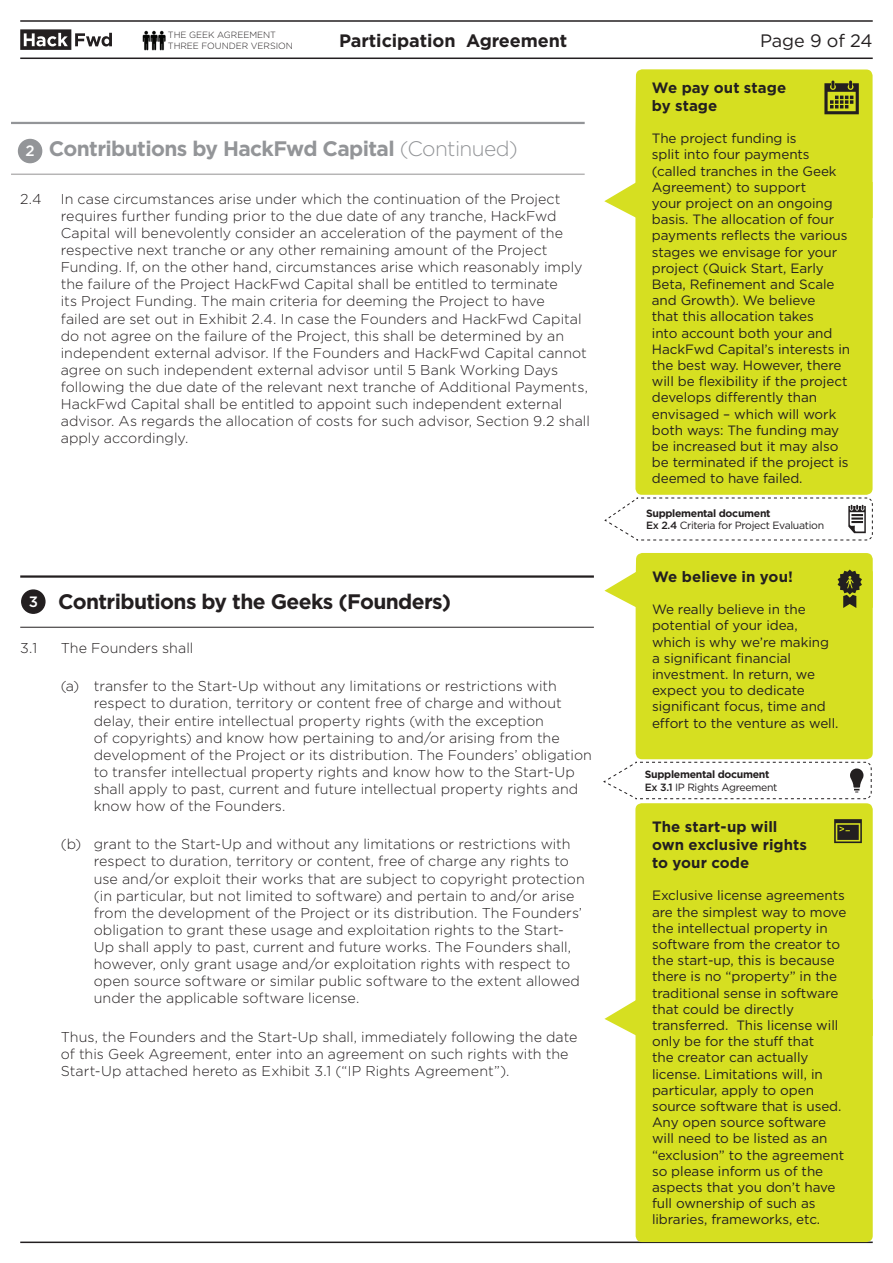
<style>
.page{position:relative;width:893px;height:1263px;background:#fff}
.page>*{position:absolute;margin:0;border:0;box-sizing:border-box;transform-origin:0 0}
.t1{font:700 21px "Gotham";letter-spacing:-.03em;color:#939598}
.t2{font:700 21px "Gotham";letter-spacing:-.03em;color:#231f20}
.t3{font:700 18px "Gotham";letter-spacing:-.005em;color:#231f20}
.t4{font:18px "Gotham";letter-spacing:-.005em;color:#231f20}
.t5{font:700 15px/18px "Gotham";letter-spacing:.005em;color:#231f20}
.t6{font:500 15px "Gotham";color:#fff}
.t7{font:300 14.25px/17.1px "Gotham";color:#231f20}
.t8{font:13.5px/16.2px "Gotham";letter-spacing:-.005em;color:#231f20}
.t9{font:10.5px/12.6px "Gotham";letter-spacing:-.03em;color:#231f20}
.t10{font:700 10.5px/12.6px "Gotham";letter-spacing:-.03em;color:#231f20}
.t11{font:300 9px/10.8px "Gotham";letter-spacing:-.005em;color:#231f20}
.s1{font-weight:500;font-size:15px;color:#fff}
.s2{font-weight:300}
.s3{font-weight:700}
.s4{font-weight:500}
.s5{font-weight:400}
</style>
<div class="page">
<hr style="left:20px;top:1241px;width:853px;height:2px;background:#231f20">
<svg style="left:20px;top:29px;width:92px;height:21px"></svg>
<hr style="left:20px;top:20px;width:853px;height:2px;background:#231f20">
<hr style="left:20px;top:58px;width:853px;height:1px;background:#231f20">
<img style="left:143px;top:31px;width:22px;height:20px">
<div style="left:22px;top:590px;width:23px;height:23px;background:#231f20;border-radius:50%"></div>
<div style="left:21px;top:589px;width:25px;height:25px;border:1px solid #231f20;border-radius:50%"></div>
<hr style="left:20px;top:627px;width:574px;height:1px;background:#231f20">
<hr style="left:20px;top:575px;width:574px;height:3px;background:#231f20">
<div style="left:19px;top:140px;width:23px;height:23px;background:#939598;border-radius:50%"></div>
<div style="left:18px;top:139px;width:24px;height:24px;border:1px solid #939598;border-radius:50%"></div>
<hr style="left:11px;top:174px;width:574px;height:1px;background:#231f20">
<hr style="left:11px;top:122px;width:574px;height:2px;background:#939598">
<svg style="left:604px;top:1000px;width:31px;height:35px"></svg>
<div style="left:636px;top:553px;width:237px;height:206px;background:#d6df21;border-radius:6px"></div>
<div style="left:635px;top:803px;width:238px;height:439px;background:#d6df21;border-radius:6px"></div>
<svg style="left:834px;top:819px;width:28px;height:24px"></svg>
<svg style="left:604px;top:569px;width:269px;height:39px"></svg>
<svg style="left:603px;top:761px;width:269px;height:39px"></svg>
<svg style="left:604px;top:183px;width:31px;height:34px"></svg>
<div style="left:635px;top:69px;width:238px;height:426px;background:#d6df21"></div>
<svg style="left:824px;top:81px;width:35px;height:33px"></svg>
<svg style="left:604px;top:497px;width:269px;height:44px"></svg>
<p class="t11" style="left:168px;top:30px;width:125px">The geek agreement<br>Three Foun der version</p>
<p class="t3" style="left:339px;top:28px;width:230px">Participation Agreement</p>
<p class="t4" style="left:760px;top:29px;width:114px">Page 9 of 24</p>
<h1 class="t1" style="left:26px;top:134px;width:494px"><span class="s1">2</span> Contributions by HackFwd Capital <span class="s2">(Continued)</span></h1>
<p class="t7" style="left:61px;top:190px;width:531px;text-indent:-40px">2.4 I n case circumstances arise under which the continuation of the Project requires further funding prior to the due date of any tranche, HackFwd Capital will benevolently consider an acceleration of the payment of the respective next tranche or any other remaining amount of the Project Funding. If, on the other hand, circumstances arise which reasonably imply the failure of the Project HackFwd Capital shall be entitled to terminate<br>its Project Funding. The main criteria for deeming the Project to have<br>failed are set out in Exhibit 2.4. I n case the Founders and HackFwd Capital do not agree on the failure of the Project, this shall be determined by an independent external advisor. If the Founders and HackFwd Capital cannot agree on such independent external advisor until 5 Bank Working Days following the due date of the relevant next tranche of Additional Payments, HackFwd Capital shall be entitled to appoint such independent external advisor. As regards the allocation of costs for such advisor, Section 9.2 shall apply accordingly.</p>
<h1 class="t2" style="left:58px;top:588px;width:394px">Contributions by the Geeks (Founders)</h1>
<p class="t6" style="left:29px;top:592px;width:11px">3</p>
<p class="t7" style="left:20px;top:639px;width:18px">3.1</p>
<p class="t7" style="left:61px;top:639px;width:134px">The Founders shall</p>
<p class="t7" style="left:94px;top:678px;width:500px;text-indent:-33px">(a) transfer to the Start-U p without any limitations or restrictions with respect to duration, territory or content free of charge and without delay, their entire intellectual property rights (with the exception<br>of copyrights) and know how pertaining to and/or arising from the development of the Project or its distribution. The Founders’ obligation to transfer intellectual property rights and know how to the Start-U p shall apply to past, current and future intellectual property rights and know how of the Founders.</p>
<p class="t7" style="left:94px;top:836px;width:493px;text-indent:-33px">(b) grant to the Start-U p and without any limitations or restrictions with respect to duration, territory or content, free of charge any rights to use and/or exploit their works that are subject to copyright protection (in particular, but not limited to software) and pertain to and/or arise from the development of the Project or its distribution. The Founders’ obligation to grant these usage and exploitation rights to the Start-<br>U p shall apply to past, current and future works. The Founders shall, however, only grant usage and/or exploitation rights with respect to open source software or similar public software to the extent allowed under the applicable software license.</p>
<p class="t7" style="left:61px;top:1028px;width:518px">Thus, the Founders and the Start-U p shall, immediately following the date of this Geek Agreement, enter into an agreement on such rights with the<br>Start-U p attached hereto as Exhibit 3.1 (“I P Rights Agreement”).</p>
<p class="t5" style="left:652px;top:78px;width:136px">We pay out stage by stage</p>
<p class="t8" style="left:652px;top:130px;width:200px">The project funding is<br>split into four payments (called tranches in the Geek<br>Agreement) to support<br>your project on an ongoing basis. The allocation of four payments reflects the various stages we envisage for your project (Quick Start, Early<br>Beta, Refinement and Scale and Growth). We believe<br>that this allocation takes<br>into account both your and<br>HackFwd Capital’s interests in the best way. However, there will be flexibility if the project develops differently than envisaged – which will work both ways: The funding may be increased but it may also be terminated if the project is deemed to have failed.</p>
<p class="t9" style="left:646px;top:506px;width:180px"><span class="s3">Supplemental document<br></span><span class="s4">Ex 2.4</span> Criteria for Project Evaluation</p>
<p class="t5" style="left:652px;top:567px;width:142px">We believe in you!</p>
<p class="t8" style="left:652px;top:601px;width:188px">We really believe in the potential of your idea, which is why we’re making a significant financial investment. In return, we expect you to dedicate significant focus, time and effort to the venture as well.</p>
<p class="t10" style="left:645px;top:768px;width:134px">Supplemental document<br><span class="s4">Ex 3.1</span> <span class="s5">IP Rights Agreement</span></p>
<p class="t5" style="left:652px;top:818px;width:157px">The start-up will own exclusive rights to your code</p>
<p class="t8" style="left:652px;top:887px;width:196px">Exclusive license agreements are the simplest way to move the intellectual property in software from the creator to the start-up, this is because there is no “property” in the traditional sense in software that could be directly transferred. This license will only be for the stuff that<br>the creator can actually license. Limitations will, in particular, apply to open source software that is used.<br>Any open source software will need to be listed as an “exclusion” to the agreement so please inform us of the aspects that you don’t have full ownership of such as libraries, frameworks, etc.</p>
</div>
